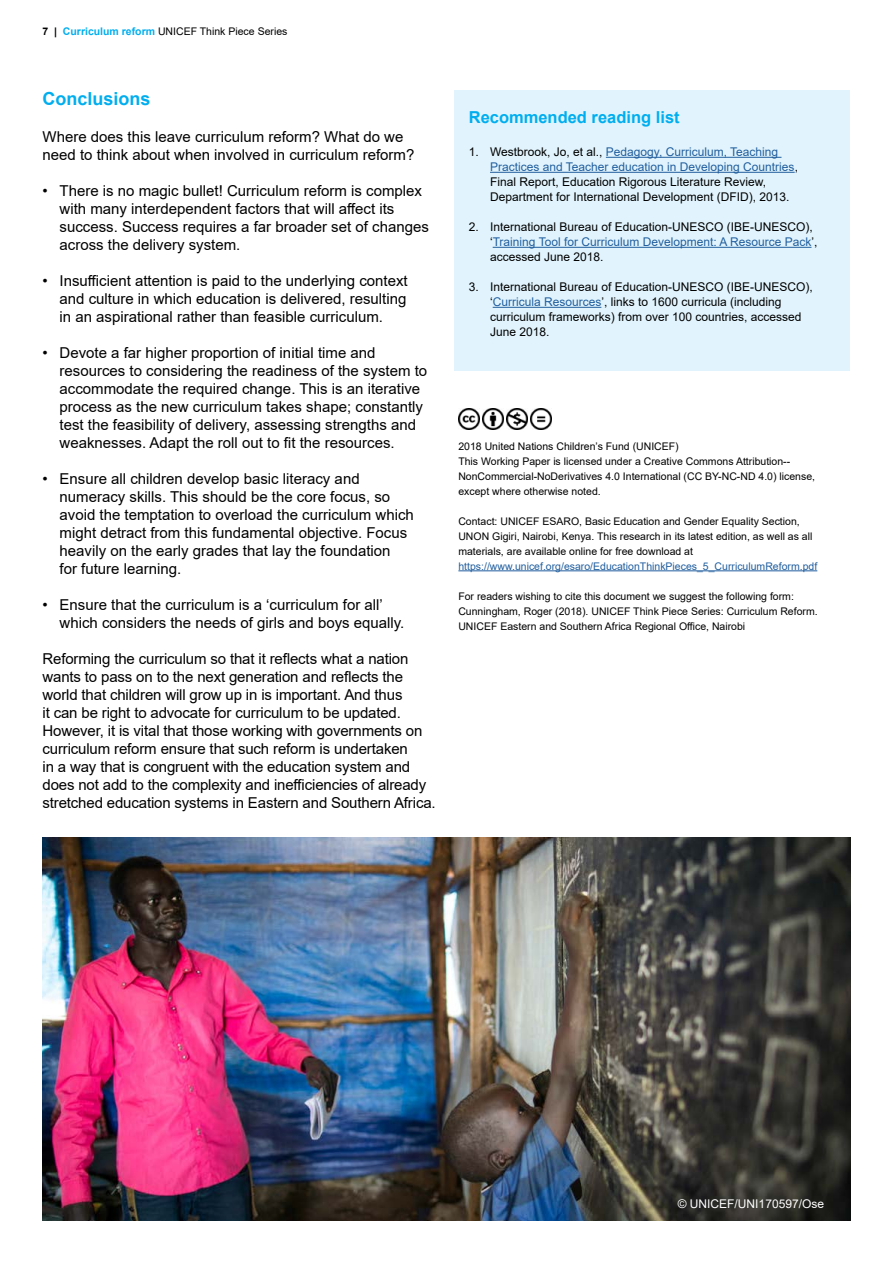
<style>
.page{position:relative;width:893px;height:1263px;background:#fff}
.page>*{position:absolute;margin:0;border:0;box-sizing:border-box;transform-origin:0 0}
.t1{font:700 18px "Arial";color:#00aeef}
.t2{font:700 16.5px "Arial";color:#00aeef}
.t3{font:15px/18px "Arial";color:#000}
.t4{font:12px/15px "Arial";color:#000}
.t5{font:12px "Arial";color:#fff}
.t6{font:10.5px/15px "Arial";color:#000}
.t7{font:10.5px "Arial";color:#215e9e}
.s1{font-weight:700}
.s2{font-weight:700;color:#00aeef}
.s3{color:#215e9e}
</style>
<div class="page">
<img style="left:43px;top:837px;width:807px;height:383px">
<div style="left:455px;top:90px;width:395px;height:280px;background:#e1f4fd"></div>
<hr style="left:606px;top:157px;width:175px;height:1px;background:#215e9e">
<hr style="left:490px;top:172px;width:305px;height:1px;background:#215e9e">
<hr style="left:493px;top:247px;width:318px;height:1px;background:#215e9e">
<hr style="left:493px;top:307px;width:108px;height:1px;background:#215e9e">
<hr style="left:458px;top:570px;width:359px;height:1px;background:#215e9e">
<img style="left:458px;top:409px;width:21px;height:21px">
<img style="left:482px;top:409px;width:21px;height:21px">
<img style="left:506px;top:409px;width:21px;height:21px">
<img style="left:530px;top:409px;width:21px;height:21px">
<p class="t6" style="left:43px;top:23px;width:246px"><span class="s1">7 |</span> <span class="s2">Curriculum reform</span> UNICEF Think Piece Series</p>
<p class="t1" style="left:43px;top:86px;width:110px">Conclusions</p>
<p class="t3" style="left:43px;top:128px;width:373px">Where does this leave curriculum reform? What do we need to think about when involved in curriculum reform?</p>
<p class="t3" style="left:60px;top:182px;width:371px;text-indent:-17px">• There is no magic bullet! Curriculum reform is complex with many interdependent factors that will affect its success. Success requires a far broader set of changes across the delivery system.</p>
<p class="t3" style="left:60px;top:272px;width:350px;text-align:justify;text-indent:-17px">• Insufficient attention is paid to the underlying context and culture in which education is delivered, resulting in an aspirational rather than feasible curriculum.</p>
<p class="t3" style="left:60px;top:344px;width:369px;text-indent:-17px">• Devote a far higher proportion of initial time and resources to considering the readiness of the system to accommodate the required change. This is an iterative process as the new curriculum takes shape; constantly test the feasibility of delivery, assessing strengths and weaknesses. Adapt the roll out to fit the resources.</p>
<p class="t3" style="left:60px;top:470px;width:356px;text-indent:-17px">• Ensure all children develop basic literacy and numeracy skills. This should be the core focus, so avoid the temptation to overload the curriculum which might detract from this fundamental objective. Focus heavily on the early grades that lay the foundation<br>for future learning.</p>
<p class="t3" style="left:60px;top:596px;width:346px;text-indent:-17px">• Ensure that the curriculum is a ‘curriculum for all’ which considers the needs of girls and boys equally.</p>
<p class="t3" style="left:43px;top:650px;width:395px">Reforming the curriculum so that it reflects what a nation wants to pass on to the next generation and reflects the world that children will grow up in is important. And thus<br>it can be right to advocate for curriculum to be updated.<br>However, it is vital that those working with governments on curriculum reform ensure that such reform is undertaken<br>in a way that is congruent with the education system and does not add to the complexity and inefficiencies of already stretched education systems in Eastern and Southern Africa.</p>
<p class="t2" style="left:469px;top:106px;width:212px">Recommended reading list</p>
<p class="t4" style="left:490px;top:144px;width:309px;text-indent:-21px">1. Westbrook, Jo, et al., <span class="s3">Pedagogy, Curriculum, Teaching Practices and Teacher education in Developing Countries</span>, Final Report, Education Rigorous Literature Review, Department for International Development (DFID), 2013.</p>
<p class="t4" style="left:490px;top:219px;width:329px;text-indent:-21px">2. International Bureau of Education-UNESCO (IBE-UNESCO), ‘<span class="s3">Training Tool for Curriculum Development: A Resource Pack</span>’, accessed June 2018.</p>
<p class="t4" style="left:490px;top:279px;width:324px;text-indent:-21px">3. International Bureau of Education-UNESCO (IBE-UNESCO), ‘<span class="s3">Curricula Resources</span>’, links to 1600 curricula (including curriculum frameworks) from over 100 countries, accessed June 2018.</p>
<p class="t6" style="left:458px;top:438px;width:358px">2018 United Nations Children’s Fund (UNICEF)<br>This Working Paper is licensed under a Creative Commons Attribution-- NonCommercial-NoDerivatives 4.0 International (CC BY-NC-ND 4.0) license, except where otherwise noted.</p>
<p class="t6" style="left:458px;top:513px;width:356px">Contact: UNICEF ESARO, Basic Education and Gender Equality Section,<br>UNON Gigiri, Nairobi, Kenya. This research in its latest edition, as well as all materials, are available online for free download at</p>
<p class="t7" style="left:458px;top:559px;width:360px">https://www.unicef.org/esaro/EducationThinkPieces_5_CurriculumReform.pdf</p>
<p class="t6" style="left:458px;top:588px;width:361px">For readers wishing to cite this document we suggest the following form:<br>Cunningham, Roger (2018). UNICEF Think Piece Series: Curriculum Reform.<br>UNICEF Eastern and Southern Africa Regional Office, Nairobi</p>
<p class="t5" style="left:678px;top:1195px;width:148px">© UNICEF/UNI170597/Ose</p>
</div>
